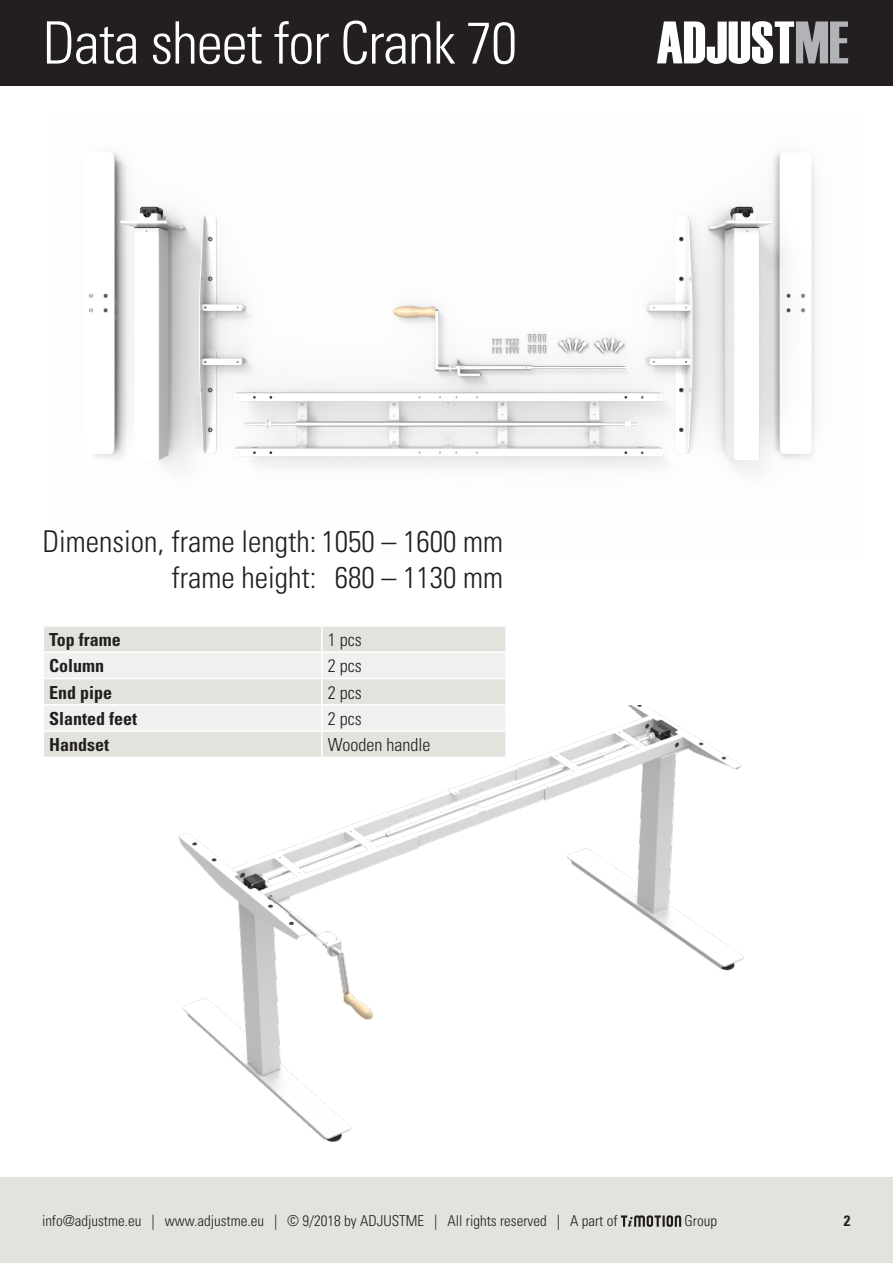
<style>
.page{position:relative;width:893px;height:1263px;background:#fff}
.page>*{position:absolute;margin:0;border:0;box-sizing:border-box;transform-origin:0 0}
.t1{font:300 condensed 58.5px "Univers";letter-spacing:-.02em;color:#fff}
.t2{font:300 condensed 30px "Univers";color:#231f20}
.t3{font:700 condensed 18px "Univers";color:#231f20}
.t4{font:300 condensed 18px "Univers";color:#231f20}
.t5{font:300 condensed 15px "Univers";color:#231f20}
.t6{font:700 condensed 15px "Univers";color:#231f20}
</style>
<div class="page">
<div style="left:0;top:0;width:893px;height:85px;background:#231f20"></div>
<svg style="left:657px;top:21px;width:191px;height:43px"></svg>
<div style="left:0;top:1178px;width:893px;height:85px;background:#e3e3de"></div>
<svg style="left:621px;top:1215px;width:60px;height:12px"></svg>
<img style="left:178px;top:706px;width:566px;height:437px">
<img style="left:89px;top:151px;width:727px;height:321px">
<hr style="left:505px;top:705px;width:2px;height:25px;background:#fff">
<hr style="left:322px;top:730px;width:185px;height:2px;background:#fff">
<svg style="left:44px;top:627px;width:462px;height:130px;background:#e8e9e5"></svg>
<hr style="left:505px;top:732px;width:2px;height:25px;background:#fff">
<hr style="left:43px;top:757px;width:279px;height:1px;background:#fff">
<hr style="left:322px;top:757px;width:185px;height:1px;background:#fff">
<p class="t1" style="left:43px;top:8px;width:476px">Data sheet for Crank 70</p>
<p class="t2" style="left:43px;top:523px;width:462px">Dimension, frame length: 1050 – 1600 mm</p>
<p class="t2" style="left:172px;top:559px;width:333px">frame height: 680 – 1130 mm</p>
<p class="t3" style="left:49px;top:629px;width:73px">Top frame</p>
<p class="t4" style="left:328px;top:629px;width:35px">1 pcs</p>
<p class="t3" style="left:49px;top:655px;width:57px">Column</p>
<p class="t4" style="left:328px;top:655px;width:35px">2 pcs</p>
<p class="t3" style="left:49px;top:681px;width:64px">End pipe</p>
<p class="t4" style="left:328px;top:682px;width:35px">2 pcs</p>
<p class="t3" style="left:49px;top:708px;width:90px">Slanted feet</p>
<p class="t4" style="left:328px;top:708px;width:35px">2 pcs</p>
<p class="t3" style="left:49px;top:734px;width:61px">Handset</p>
<p class="t4" style="left:328px;top:734px;width:104px">Wooden handle</p>
<p class="t5" style="left:42px;top:1212px;width:577px">info@adjustme.eu | www.adjustme.eu | © 9/2018 by ADJUSTME | All rights reserved | A part of</p>
<p class="t5" style="left:684px;top:1212px;width:34px">Group</p>
<p class="t6" style="left:844px;top:1212px;width:8px">2</p>
</div>
